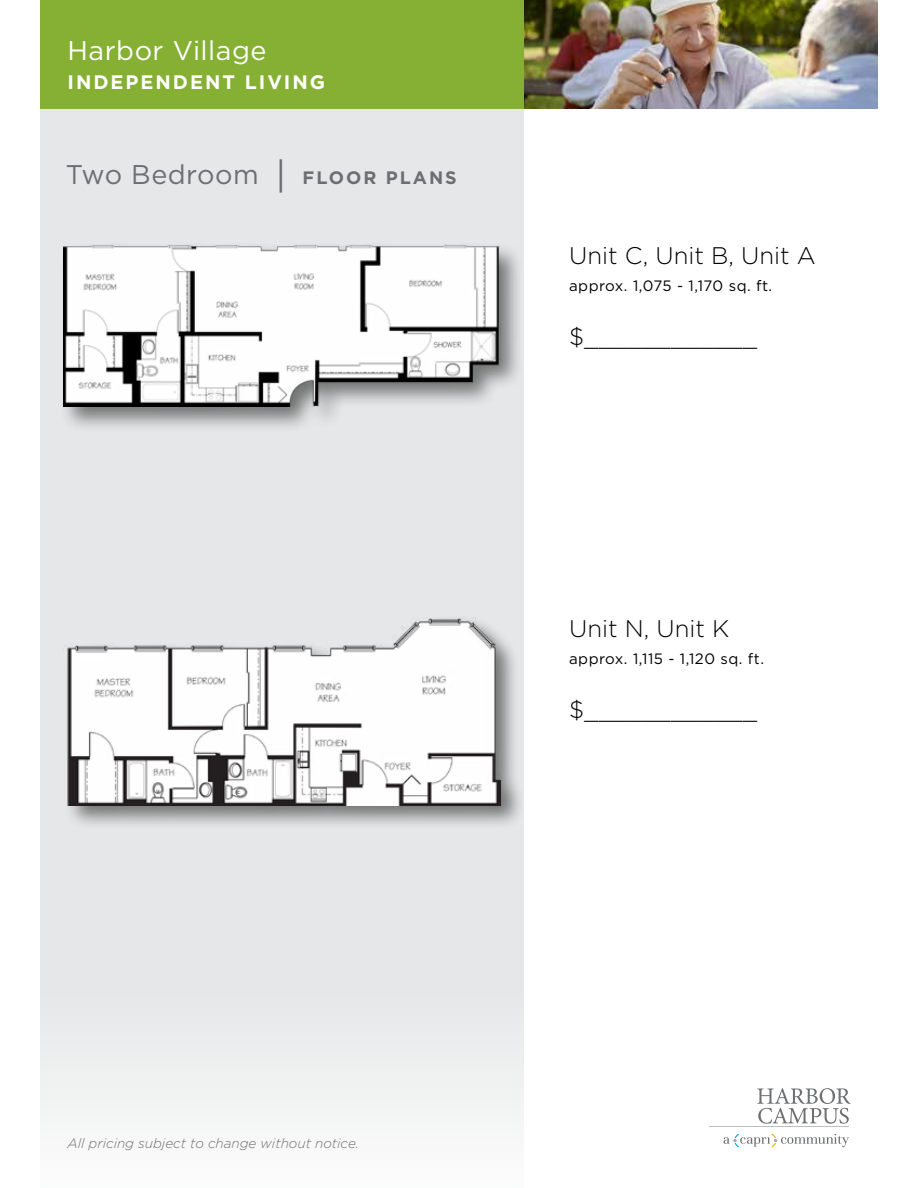
<style>
.page{position:relative;width:918px;height:1188px;background:#fff}
.page>*{position:absolute;margin:0;border:0;box-sizing:border-box;transform-origin:0 0}
.t1{font:27px "Gotham";letter-spacing:.02em;color:#6d6e71}
.t2{font:27px "Gotham";letter-spacing:.02em;color:#fff}
.t3{font:300 24px "Gotham";color:#000}
.t4{font:700 19.5px "Gotham";letter-spacing:.1em;color:#fff}
.t5{font:15px "Gotham";letter-spacing:.03em;color:#000}
.t6{font:italic 300 13.5px "Gotham";color:#6d6e71}
.s1{font-size:36px}
.s2{font-weight:700;font-size:18px}
</style>
<div class="page">
<div style="left:40px;top:0;width:484px;height:1188px;background:#e6e7e8"></div>
<div style="left:59px;top:241px;width:466px;height:192px;background:#000;opacity:.5"></div>
<img style="left:64px;top:245px;width:436px;height:161px">
<div style="left:64px;top:615px;width:461px;height:215px;background:#000;opacity:.5"></div>
<img style="left:64px;top:618px;width:436px;height:187px">
<img style="left:524px;top:0;width:354px;height:109px">
<div style="left:40px;top:0;width:484px;height:109px;background:#85b034"></div>
<svg style="left:723px;top:1134px;width:126px;height:13px"></svg>
<hr style="left:710px;top:1126px;width:139px;height:1px;background:#bcbec0">
<svg style="left:757px;top:1088px;width:93px;height:36px"></svg>
<p class="t2" style="left:68px;top:33px;width:201px">Harbor Village</p>
<p class="t4" style="left:68px;top:69px;width:259px">INDEPENDENT LIVING</p>
<p class="t1" style="left:66px;top:157px;width:392px">Two Bedroom <span class="s1">|</span> <span class="s2">FLOOR PLANS</span></p>
<p class="t3" style="left:569px;top:240px;width:248px">Unit C, Unit B, Unit A</p>
<p class="t5" style="left:569px;top:276px;width:205px">approx. 1,075 - 1,170 sq. ft.</p>
<p class="t3" style="left:569px;top:321px;width:189px">$____________</p>
<p class="t3" style="left:569px;top:613px;width:162px">Unit N, Unit K</p>
<p class="t5" style="left:569px;top:649px;width:196px">approx. 1,115 - 1,120 sq. ft.</p>
<p class="t3" style="left:569px;top:694px;width:189px">$____________</p>
<p class="t6" style="left:68px;top:1134px;width:293px">All pricing subject to change without notice.</p>
</div>
